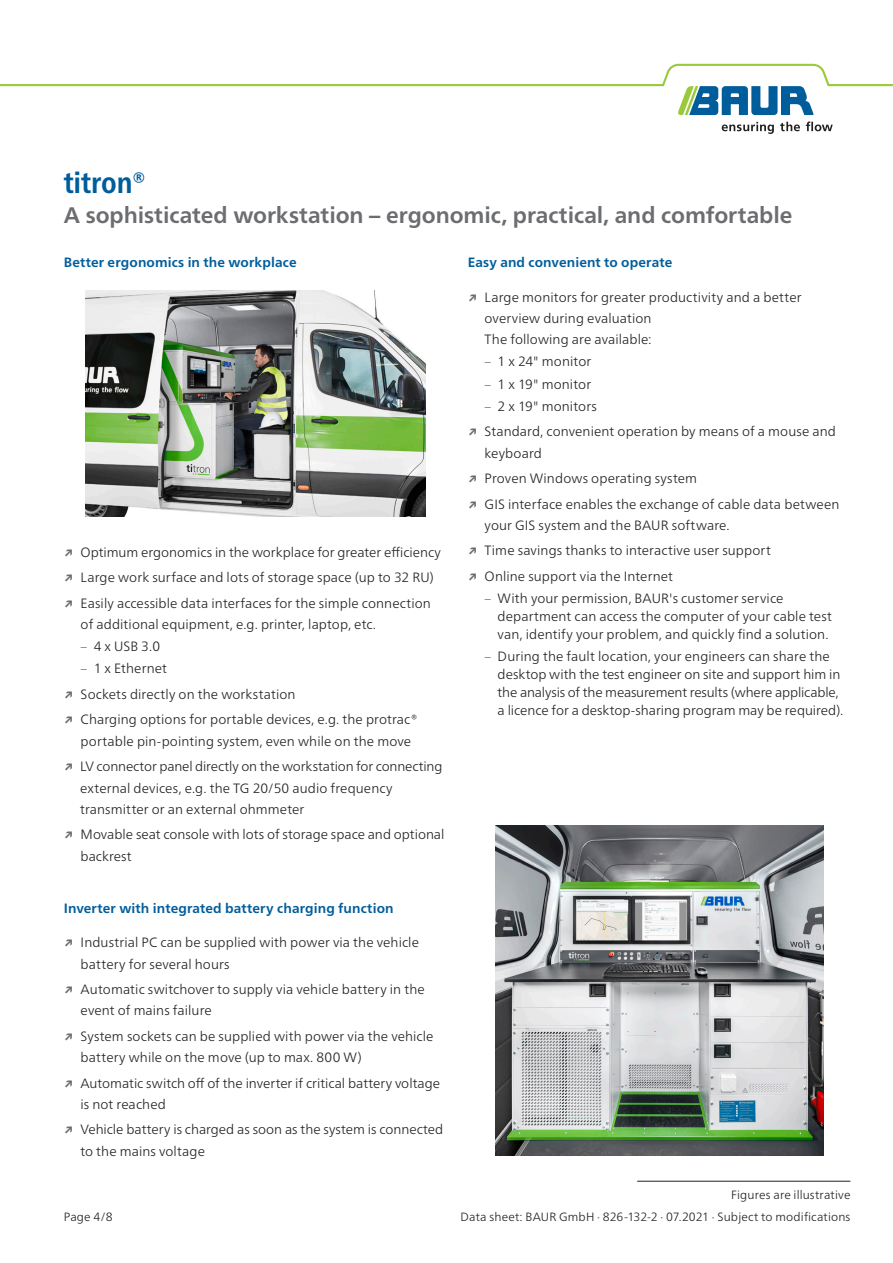
<style>
.page{position:relative;width:893px;height:1263px;background:#fff}
.page>*{position:absolute;margin:0;border:0;box-sizing:border-box;transform-origin:0 0}
.DB_-_Titel_Produktna{font:700 condensed 30px "Frutiger Neue LTW1 G";letter-spacing:-.005em;color:#005d9c}
.DB_-_Titel_Produktbe{font:700 22.5px "Frutiger Neue LTW1 G";letter-spacing:-.005em;color:#6c6d70}
.t1{font:300 13.5px/21.3px "Frutiger Neue LTW1 G";letter-spacing:.005em;color:#231f20}
.DB_-_Condensed_Übers{font:700 13.5px "Frutiger Neue LTW1 G";letter-spacing:.01em;color:#005d9c}
.DB_-_Fußnote_rechtsb{font:300 12px "Frutiger Neue LTW1 G";letter-spacing:.01em;color:#231f20}
.s1{font-weight:700;color:#6c6d70}
.s2{font-stretch:condensed;color:#6c6d70}
</style>
<div class="page">
<svg style="left:722px;top:122px;width:52px;height:12px"></svg>
<svg style="left:780px;top:122px;width:20px;height:9px"></svg>
<svg style="left:806px;top:122px;width:27px;height:9px"></svg>
<svg style="left:0;top:64px;width:893px;height:51px"></svg>
<img style="left:495px;top:826px;width:328px;height:330px">
<hr style="left:637px;top:1181px;width:213px;height:1px;background:#231f20">
<img style="left:86px;top:290px;width:340px;height:227px">
<p class="DB_-_Titel_Produktna" style="left:64px;top:160px;width:84px">titron®</p>
<p class="DB_-_Titel_Produktbe" style="left:64px;top:199px;width:730px">A sophisticated workstation – ergonomic, practical, and comfortable</p>
<p class="DB_-_Condensed_Übers" style="left:64px;top:253px;width:234px">Better ergonomics in the workplace</p>
<p class="t1" style="left:64px;top:540px;width:379px"><span class="s1">↗</span> Optimum ergonomics in the workplace for greater efficiency</p>
<p class="t1" style="left:64px;top:566px;width:372px"><span class="s1">↗</span> Large work surface and lots of storage space (up to 32 RU)</p>
<p class="t1" style="left:81px;top:591px;width:352px;text-indent:-17px"><span class="s1">↗</span> Easily accessible data interfaces for the simple connection of additional equipment, e.g. printer, laptop, etc.</p>
<p class="t1" style="left:81px;top:635px;width:81px"><span class="s2">–</span> 4 x USB 3.0</p>
<p class="t1" style="left:81px;top:657px;width:88px"><span class="s2">–</span> 1 x Ethernet</p>
<p class="t1" style="left:64px;top:683px;width:233px"><span class="s1">↗</span> Sockets directly on the workstation</p>
<p class="t1" style="left:81px;top:708px;width:338px;text-indent:-17px"><span class="s1">↗</span> Charging options for portable devices, e.g. the protrac® portable pin-pointing system, even while on the move</p>
<p class="t1" style="left:80px;top:755px;width:364px;text-indent:-16px"><span class="s1">↗</span> LV connector panel directly on the workstation for connecting external devices, e.g. the TG 20/50 audio frequency transmitter or an external ohmmeter</p>
<p class="t1" style="left:81px;top:823px;width:365px;text-indent:-17px"><span class="s1">↗</span> Movable seat console with lots of storage space and optional backrest</p>
<p class="DB_-_Condensed_Übers" style="left:64px;top:899px;width:331px">Inverter with integrated battery charging function</p>
<p class="t1" style="left:81px;top:931px;width:340px;text-indent:-17px"><span class="s1">↗</span> Industrial PC can be supplied with power via the vehicle battery for several hours</p>
<p class="t1" style="left:81px;top:978px;width:346px;text-indent:-17px"><span class="s1">↗</span> Automatic switchover to supply via vehicle battery in the event of mains failure</p>
<p class="t1" style="left:81px;top:1024px;width:354px;text-indent:-17px"><span class="s1">↗</span> System sockets can be supplied with power via the vehicle battery while on the move (up to max. 800 W)</p>
<p class="t1" style="left:80px;top:1071px;width:361px;text-indent:-17px"><span class="s1">↗</span> Automatic switch off of the inverter if critical battery voltage is not reached</p>
<p class="t1" style="left:80px;top:1118px;width:364px;text-indent:-17px"><span class="s1">↗</span> Vehicle battery is charged as soon as the system is connected to the mains voltage</p>
<p class="DB_-_Condensed_Übers" style="left:468px;top:253px;width:206px">Easy and convenient to operate</p>
<p class="t1" style="left:485px;top:285px;width:318px;text-indent:-17px"><span class="s1">↗</span> Large monitors for greater productivity and a better overview during evaluation<br>The following are available:</p>
<p class="t1" style="left:485px;top:350px;width:108px"><span class="s2">–</span> 1 x 24" monitor</p>
<p class="t1" style="left:485px;top:372px;width:108px"><span class="s2">–</span> 1 x 19" monitor</p>
<p class="t1" style="left:485px;top:394px;width:114px"><span class="s2">–</span> 2 x 19" monitors</p>
<p class="t1" style="left:485px;top:420px;width:353px;text-indent:-17px"><span class="s1">↗</span> Standard, convenient operation by means of a mouse and keyboard</p>
<p class="t1" style="left:468px;top:467px;width:231px"><span class="s1">↗</span> Proven Windows operating system</p>
<p class="t1" style="left:485px;top:492px;width:356px;text-indent:-17px"><span class="s1">↗</span> GIS interface enables the exchange of cable data between your GIS system and the BAUR software.</p>
<p class="t1" style="left:468px;top:539px;width:305px"><span class="s1">↗</span> Time savings thanks to interactive user support</p>
<p class="t1" style="left:468px;top:564px;width:207px"><span class="s1">↗</span> Online support via the Internet</p>
<p class="t1" style="left:498px;top:588px;width:336px;line-height:18px;text-indent:-13px"><span class="s2">–</span> With your permission, BAUR's customer service department can access the computer of your cable test van, identify your problem, and quickly find a solution.</p>
<p class="t1" style="left:498px;top:647px;width:347px;line-height:18px;text-indent:-13px"><span class="s2">–</span> During the fault location, your engineers can share the desktop with the test engineer on site and support him in the analysis of the measurement results (where applicable, a licence for a desktop-sharing program may be required).</p>
<p class="DB_-_Fußnote_rechtsb" style="left:731px;top:1186px;width:121px">Figures are illustrative</p>
<p class="DB_-_Fußnote_rechtsb" style="left:64px;top:1208px;width:50px">Page 4/8</p>
<p class="DB_-_Fußnote_rechtsb" style="left:461px;top:1208px;width:391px">Data sheet: BAUR GmbH · 826-132-2 · 07.2021 · Subject to modifications</p>
</div>
